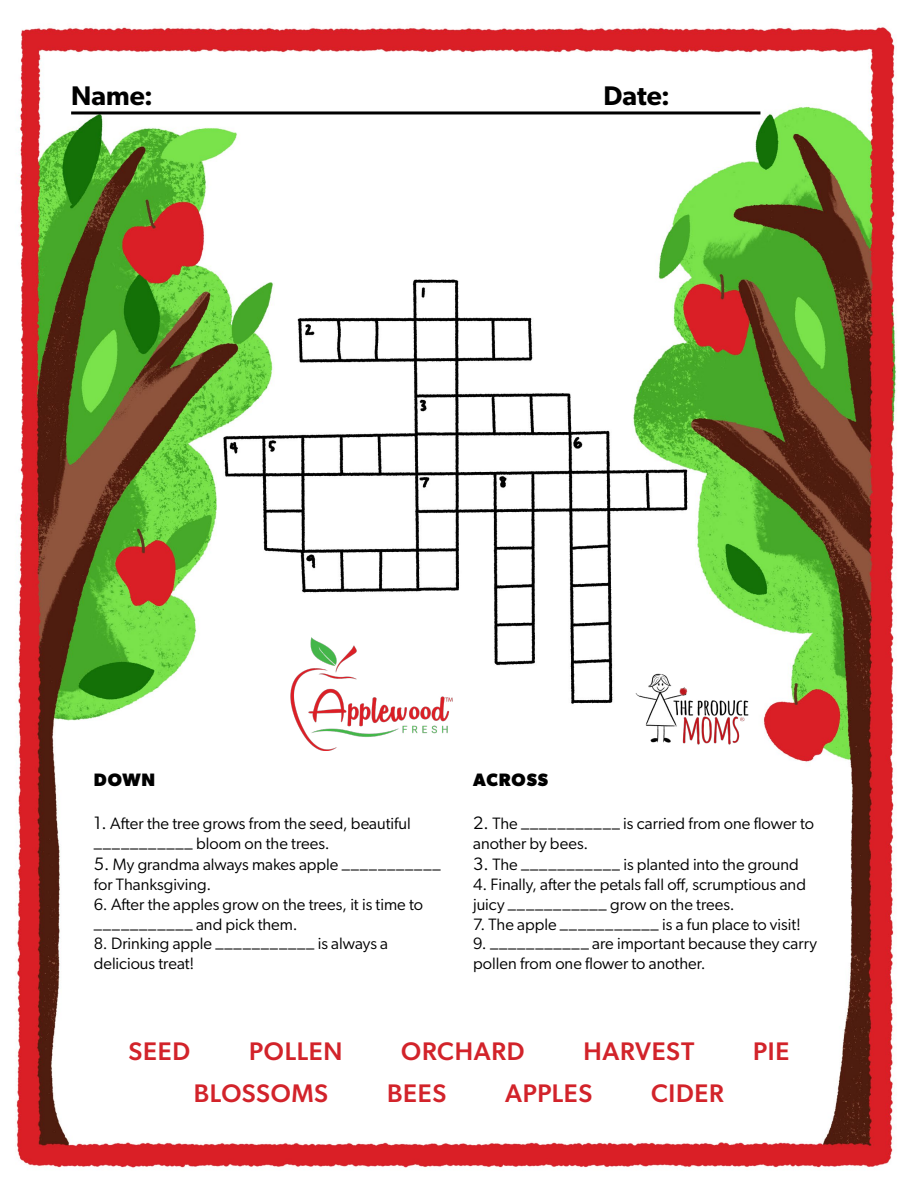
<style>
.page{position:relative;width:918px;height:1188px;background:#fff}
.page>*{position:absolute;margin:0;border:0;box-sizing:border-box;transform-origin:0 0}
.t1{font:600 27px "Gibson";color:#000}
.t2{font:500 25.5px "Gibson";letter-spacing:.025em;color:#d2232a}
.t3{font:700 18px "Gibson";letter-spacing:.05em;color:#000}
.t4{font:16.5px/19.8px "Gibson";color:#000}
.s1{font-size:18px}
</style>
<div class="page">
<img style="left:15px;top:26px;width:882px;height:1143px">
<hr style="left:71px;top:111px;width:689px;height:3px;background:#000">
<img style="left:291px;top:637px;width:165px;height:113px">
<img style="left:621px;top:648px;width:139px;height:130px">
<h1 class="t1" style="left:71px;top:80px;width:83px">Name:</h1>
<h1 class="t1" style="left:604px;top:80px;width:68px">Date:</h1>
<p class="t3" style="left:94px;top:769px;width:63px">DOWN</p>
<p class="t4" style="left:94px;top:813px;width:318px"><span class="s1">1.</span> After the tree grows from the seed, beautiful ___________ bloom on the trees.</p>
<p class="t4" style="left:94px;top:854px;width:348px"><span class="s1">5.</span> My grandma always makes apple ___________ for Thanksgiving.</p>
<p class="t4" style="left:94px;top:894px;width:331px">6. After the apples grow on the trees, it is time to ___________ and pick them.</p>
<p class="t4" style="left:94px;top:934px;width:296px">8. Drinking apple ___________ is always a delicious treat!</p>
<p class="t3" style="left:473px;top:769px;width:76px">ACROSS</p>
<p class="t4" style="left:473px;top:813px;width:342px"><span class="s1">2.</span> The ___________ is carried from one flower to another by bees.</p>
<p class="t4" style="left:473px;top:854px;width:327px"><span class="s1">3.</span> The ___________ is planted into the ground</p>
<p class="t4" style="left:473px;top:874px;width:334px">4. Finally, after the petals fall off, scrumptious and juicy ___________ grow on the trees.</p>
<p class="t4" style="left:473px;top:914px;width:329px">7. The apple ___________ is a fun place to visit!</p>
<p class="t4" style="left:473px;top:934px;width:345px">9. ___________ are important because they carry pollen from one flower to another.</p>
<h2 class="t2" style="left:128px;top:1036px;width:63px">SEED</h2>
<h2 class="t2" style="left:249px;top:1036px;width:95px">POLLEN</h2>
<h2 class="t2" style="left:401px;top:1036px;width:125px">ORCHARD</h2>
<h2 class="t2" style="left:583px;top:1036px;width:112px">HARVEST</h2>
<h2 class="t2" style="left:753px;top:1036px;width:37px">PIE</h2>
<h2 class="t2" style="left:194px;top:1078px;width:136px">BLOSSOMS</h2>
<h2 class="t2" style="left:387px;top:1078px;width:61px">BEES</h2>
<h2 class="t2" style="left:505px;top:1078px;width:89px">APPLES</h2>
<h2 class="t2" style="left:651px;top:1078px;width:74px">CIDER</h2>
</div>
